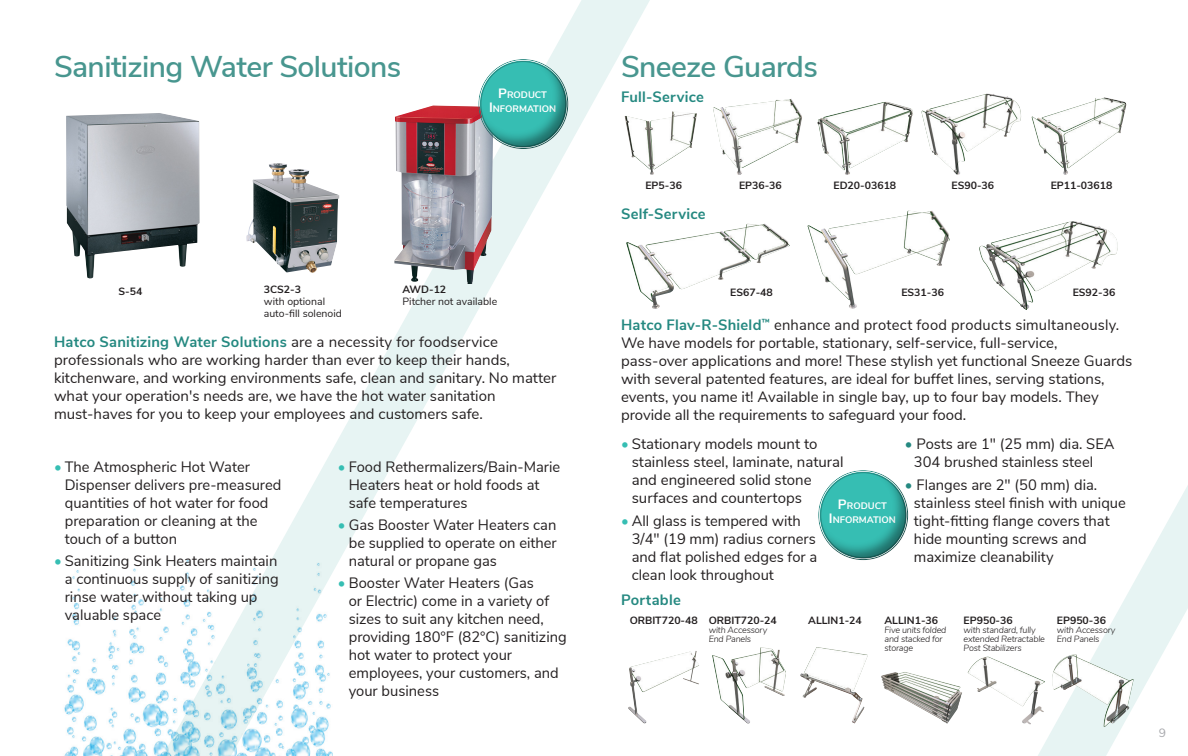
<style>
.page{position:relative;width:1188px;height:756px;background:#fff}
.page>*{position:absolute;margin:0;border:0;box-sizing:border-box;transform-origin:0 0}
.t1{font:600 30px "Nunito Sans";letter-spacing:-.02em;color:#48968f}
.BULLET_POINTS{font:15px/18px "Nunito Sans";color:#231f20}
.t2{font:700 15px "Nunito Sans";letter-spacing:.02em;color:#258981}
.t3{font:12px "Nunito Sans";color:#a8a9ad}
.Caption_reg{font:700 10.5px "Nunito Sans";color:#231f20}
.Caption_reg-2{font:10.5px/12px "Nunito Sans";color:#231f20}
.t4{font:700 9.45px/13.5px "Nunito Sans";color:#fff;text-align:center}
.Caption_reg-3{font:italic 300 9px/9px "Nunito Sans";letter-spacing:-.02em;color:#231f20}
.s1{font-size:13.5px}
.s2{font-weight:700}
.s3{font-weight:700;color:#258981}
.s4{color:#36beb3}
.s5{color:#258981}
</style>
<div class="page">
<svg style="left:1038px;top:485px;width:150px;height:271px"></svg>
<svg style="left:272px;top:0;width:378px;height:571px"></svg>
<img style="left:713px;top:99px;width:89px;height:76px">
<img style="left:624px;top:111px;width:73px;height:64px">
<img style="left:817px;top:102px;width:96px;height:73px">
<img style="left:1031px;top:97px;width:96px;height:78px">
<img style="left:921px;top:93px;width:100px;height:82px">
<img style="left:1051px;top:654px;width:83px;height:73px">
<img style="left:967px;top:657px;width:78px;height:67px">
<img style="left:800px;top:647px;width:68px;height:76px">
<img style="left:712px;top:647px;width:74px;height:77px">
<img style="left:628px;top:651px;width:71px;height:73px">
<img style="left:881px;top:672px;width:81px;height:52px">
<img style="left:64px;top:551px;width:269px;height:205px">
<img style="left:394px;top:106px;width:100px;height:178px">
<img style="left:246px;top:164px;width:93px;height:109px">
<img style="left:66px;top:113px;width:134px;height:165px">
<img style="left:807px;top:210px;width:143px;height:99px">
<img style="left:626px;top:223px;width:164px;height:86px">
<img style="left:979px;top:221px;width:139px;height:89px">
<div style="left:797px;top:449px;width:130px;height:131px;background:#231f20;opacity:.48"></div>
<div style="left:457px;top:38px;width:131px;height:131px;background:#231f20;opacity:.48"></div>
<p class="t1" style="left:54px;top:44px;width:349px">Sanitizing Water Solutions</p>
<p class="t4" style="left:489px;top:88px;width:69px"><span class="s1">P</span>RODUCT<br><span class="s1">I</span>NFORMATION</p>
<p class="Caption_reg" style="left:118px;top:283px;width:25px">S-54</p>
<p class="Caption_reg-2" style="left:264px;top:282px;width:80px"><span class="s2">3CS2-3<br></span>with optional auto-fill solenoid</p>
<p class="Caption_reg-2" style="left:402px;top:282px;width:96px"><span class="s2">AWD-12<br></span>Pitcher not available</p>
<p class="BULLET_POINTS" style="left:54px;top:332px;width:504px"><span class="s3">Hatco Sanitizing Water Solutions</span> are a necessity for foodservice professionals who are working harder than ever to keep their hands, kitchenware, and working environments safe, clean and sanitary. No matter what your operation's needs are, we have the hot water sanitation must-haves for you to keep your employees and customers safe.</p>
<p class="BULLET_POINTS" style="left:65px;top:457px;width:218px;text-indent:-11px"><span class="s4">•</span> The Atmospheric Hot Water<br>Dispenser delivers pre-measured quantities of hot water for food preparation or cleaning at the touch of a button</p>
<p class="BULLET_POINTS" style="left:65px;top:551px;width:216px;text-indent:-11px"><span class="s4">•</span> Sanitizing Sink Heaters maintain a continuous supply of sanitizing rinse water without taking up valuable space</p>
<p class="BULLET_POINTS" style="left:349px;top:457px;width:213px;text-indent:-11px"><span class="s4">•</span> Food Rethermalizers/Bain-Marie<br>Heaters heat or hold foods at safe temperatures</p>
<p class="BULLET_POINTS" style="left:349px;top:515px;width:210px;text-align:justify;text-indent:-11px"><span class="s4">•</span> Gas Booster Water Heaters can be supplied to operate on either natural or propane gas</p>
<p class="BULLET_POINTS" style="left:349px;top:573px;width:219px;text-indent:-11px"><span class="s4">•</span> Booster Water Heaters (Gas<br>or Electric) come in a variety of sizes to suit any kitchen need, providing 180°F (82°C) sanitizing hot water to protect your employees, your customers, and your business</p>
<p class="t1" style="left:621px;top:44px;width:198px">Sneeze Guards</p>
<p class="t2" style="left:621px;top:86px;width:85px">Full-Service</p>
<p class="Caption_reg" style="left:645px;top:178px;width:38px">EP5-36</p>
<p class="Caption_reg" style="left:739px;top:178px;width:44px">EP36-36</p>
<p class="Caption_reg" style="left:834px;top:178px;width:64px">ED20-03618</p>
<p class="Caption_reg" style="left:952px;top:178px;width:44px">ES90-36</p>
<p class="Caption_reg" style="left:1051px;top:178px;width:63px">EP11-03618</p>
<p class="t2" style="left:621px;top:203px;width:86px">Self-Service</p>
<p class="Caption_reg" style="left:730px;top:285px;width:44px">ES67-48</p>
<p class="Caption_reg" style="left:902px;top:285px;width:44px">ES31-36</p>
<p class="Caption_reg" style="left:1073px;top:285px;width:44px">ES92-36</p>
<p class="BULLET_POINTS" style="left:621px;top:315px;width:513px"><span class="s3">Hatco Flav-R-Shield</span><sup>™</sup> enhance and protect food products simultaneously.<br>We have models for portable, stationary, self-service, full-service,<br>pass-over applications and more! These stylish yet functional Sneeze Guards with several patented features, are ideal for buffet lines, serving stations, events, you name it! Available in single bay, up to four bay models. They provide all the requirements to safeguard your food.</p>
<p class="BULLET_POINTS" style="left:632px;top:434px;width:213px;text-indent:-11px"><span class="s4">•</span> Stationary models mount to stainless steel, laminate, natural and engineered solid stone surfaces and countertops</p>
<p class="BULLET_POINTS" style="left:632px;top:510px;width:187px;text-indent:-11px"><span class="s4">•</span> All glass is tempered with<br>3/4" (19 mm) radius corners and flat polished edges for a clean look throughout</p>
<p class="t4" style="left:829px;top:499px;width:69px"><span class="s1">P</span>RODUCT<br><span class="s1">I</span>NFORMATION</p>
<p class="t2" style="left:621px;top:589px;width:61px">Portable</p>
<p class="BULLET_POINTS" style="left:914px;top:434px;width:202px;text-indent:-9px"><span class="s5">•</span> Posts are 1" (25 mm) dia. SEA<br>304 brushed stainless steel</p>
<p class="BULLET_POINTS" style="left:914px;top:474px;width:213px;text-indent:-9px"><span class="s5">•</span> Flanges are 2" (50 mm) dia. stainless steel finish with unique tight-fitting flange covers that hide mounting screws and maximize cleanability</p>
<p class="Caption_reg" style="left:630px;top:612px;width:70px">ORBIT720-48</p>
<p class="Caption_reg" style="left:885px;top:612px;width:55px">ALLIN1-36</p>
<p class="Caption_reg-3" style="left:885px;top:625px;width:63px">Five units folded and stacked for storage</p>
<p class="Caption_reg" style="left:709px;top:612px;width:70px">ORBIT720-24</p>
<p class="Caption_reg" style="left:808px;top:612px;width:55px">ALLIN1-24</p>
<p class="Caption_reg-3" style="left:709px;top:625px;width:60px">with Accessory</p>
<p class="Caption_reg-3" style="left:709px;top:634px;width:44px">End Panels</p>
<p class="Caption_reg" style="left:964px;top:612px;width:51px">EP950-36</p>
<p class="Caption_reg-3" style="left:964px;top:625px;width:83px">with standard, fully extended Retractable<br>Post Stabilizers</p>
<p class="Caption_reg" style="left:1057px;top:612px;width:51px">EP950-36</p>
<p class="Caption_reg-3" style="left:1057px;top:625px;width:60px">with Accessory<br>End Panels</p>
<p class="t3" style="left:1159px;top:724px;width:9px">9</p>
</div>
